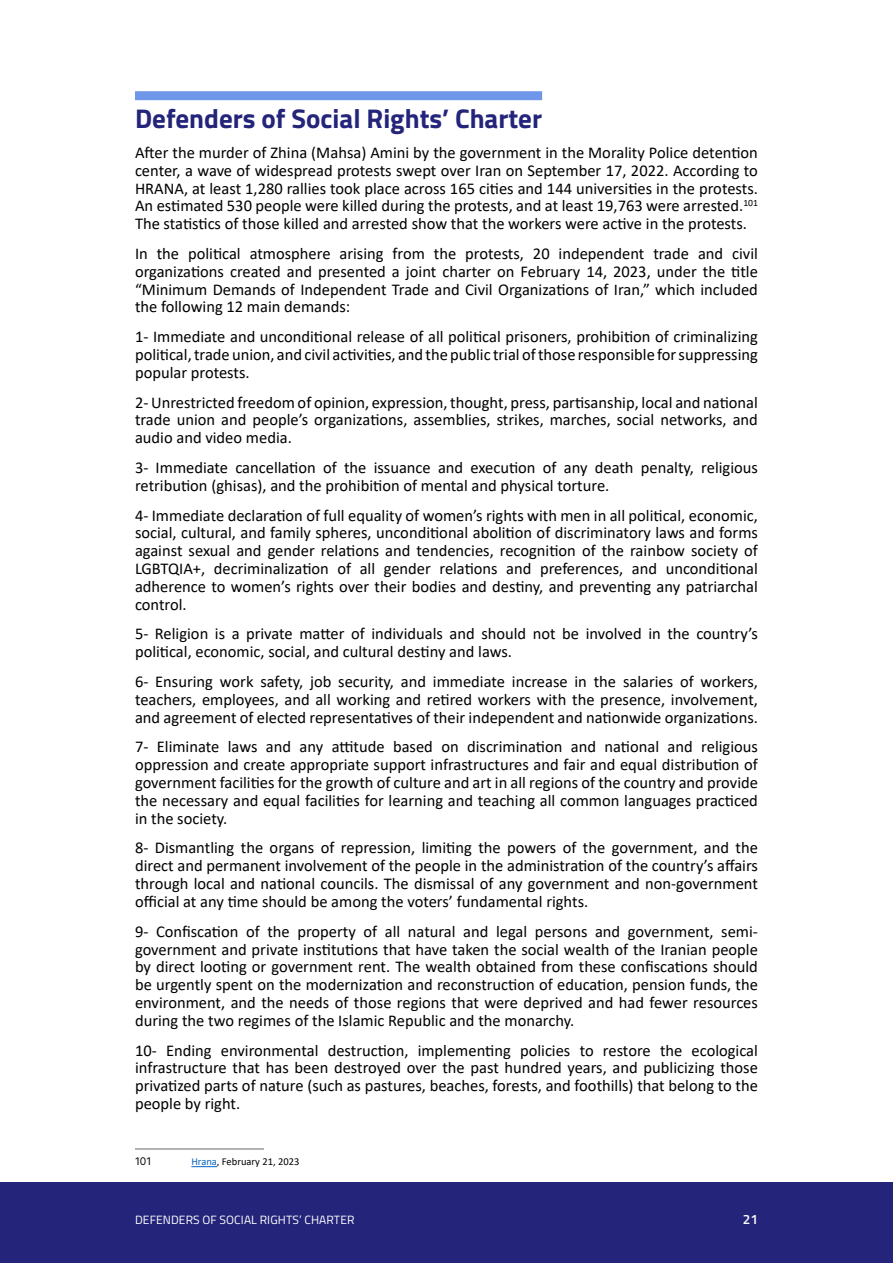
<style>
.page{position:relative;width:893px;height:1263px;background:#fff}
.page>*{position:absolute;margin:0;border:0;box-sizing:border-box;transform-origin:0 0}
.t1{font:700 27px "Titillium Web";color:#24257a}
.t2{font:16.5px/17.9px "Calibri";color:#000;text-align:justify}
.t3{font:600 13.5px "Titillium Web";color:#fff}
.t4{font:12px "Titillium Web";letter-spacing:.01em;color:#fff}
.t5{font:10.5px "Calibri";color:#000}
.t6{font:10.5px "Inter";color:#000}
.s1{color:#0563c1}
</style>
<div class="page">
<div style="left:0;top:1182px;width:893px;height:81px;background:#24257a"></div>
<div style="left:135px;top:91px;width:407px;height:9px;background:#6e97ea"></div>
<hr style="left:135px;top:1148px;width:129px;height:1px;background:#676868">
<svg style="left:191px;top:1166px;width:26px;height:1px"></svg>
<h1 class="t1" style="left:135px;top:98px;width:409px">Defenders of Social Rights’ Charter</h1>
<p class="t2" style="left:135px;top:143px;width:624px">After the murder of Zhina (Mahsa) Amini by the government in the Morality Police detention center, a wave of widespread protests swept over Iran on September 17, 2022. According to HRANA, at least 1,280 rallies took place across 165 cities and 144 universities in the protests.<br>An estimated 530 people were killed during the protests, and at least 19,763 were arrested.<sup>101<br></sup>The statistics of those killed and arrested show that the workers were active in the protests.</p>
<p class="t2" style="left:135px;top:244px;width:624px">In the political atmosphere arising from the protests, 20 independent trade and civil organizations created and presented a joint charter on February 14, 2023, under the title “Minimum Demands of Independent Trade and Civil Organizations of Iran,” which included the following 12 main demands:</p>
<p class="t2" style="left:135px;top:327px;width:624px">1- Immediate and unconditional release of all political prisoners, prohibition of criminalizing political, trade union, and civil activities, and the public trial of those responsible for suppressing popular protests.</p>
<p class="t2" style="left:135px;top:393px;width:624px">2- Unrestricted freedom of opinion, expression, thought, press, partisanship, local and national trade union and people’s organizations, assemblies, strikes, marches, social networks, and audio and video media.</p>
<p class="t2" style="left:135px;top:458px;width:624px">3- Immediate cancellation of the issuance and execution of any death penalty, religious retribution (ghisas), and the prohibition of mental and physical torture.</p>
<p class="t2" style="left:135px;top:506px;width:624px">4- Immediate declaration of full equality of women’s rights with men in all political, economic, social, cultural, and family spheres, unconditional abolition of discriminatory laws and forms against sexual and gender relations and tendencies, recognition of the rainbow society of LGBTQIA+, decriminalization of all gender relations and preferences, and unconditional adherence to women’s rights over their bodies and destiny, and preventing any patriarchal control.</p>
<p class="t2" style="left:135px;top:625px;width:624px">5- Religion is a private matter of individuals and should not be involved in the country’s political, economic, social, and cultural destiny and laws.</p>
<p class="t2" style="left:135px;top:672px;width:624px">6- Ensuring work safety, job security, and immediate increase in the salaries of workers, teachers, employees, and all working and retired workers with the presence, involvement, and agreement of elected representatives of their independent and nationwide organizations.</p>
<p class="t2" style="left:135px;top:738px;width:624px">7- Eliminate laws and any attitude based on discrimination and national and religious oppression and create appropriate support infrastructures and fair and equal distribution of government facilities for the growth of culture and art in all regions of the country and provide the necessary and equal facilities for learning and teaching all common languages practiced in the society.</p>
<p class="t2" style="left:135px;top:839px;width:624px">8- Dismantling the organs of repression, limiting the powers of the government, and the direct and permanent involvement of the people in the administration of the country’s affairs through local and national councils. The dismissal of any government and non-government official at any time should be among the voters’ fundamental rights.</p>
<p class="t2" style="left:135px;top:922px;width:624px">9- Confiscation of the property of all natural and legal persons and government, semi&shy;government and private institutions that have taken the social wealth of the Iranian people by direct looting or government rent. The wealth obtained from these confiscations should be urgently spent on the modernization and reconstruction of education, pension funds, the environment, and the needs of those regions that were deprived and had fewer resources during the two regimes of the Islamic Republic and the monarchy.</p>
<p class="t2" style="left:135px;top:1041px;width:624px">10- Ending environmental destruction, implementing policies to restore the ecological infrastructure that has been destroyed over the past hundred years, and publicizing those privatized parts of nature (such as pastures, beaches, forests, and foothills) that belong to the people by right.</p>
<p class="t6" style="left:135px;top:1154px;width:18px">101</p>
<p class="t5" style="left:191px;top:1155px;width:109px"><span class="s1">Hrana</span>, February 21, 2023</p>
<p class="t4" style="left:135px;top:1211px;width:44px">DEFENDERS</p>
<p class="t4" style="left:202px;top:1211px;width:132px">OF SOCIAL RIG HTS’ CHARTER</p>
<p class="t3" style="left:743px;top:1209px;width:17px">21</p>
</div>
